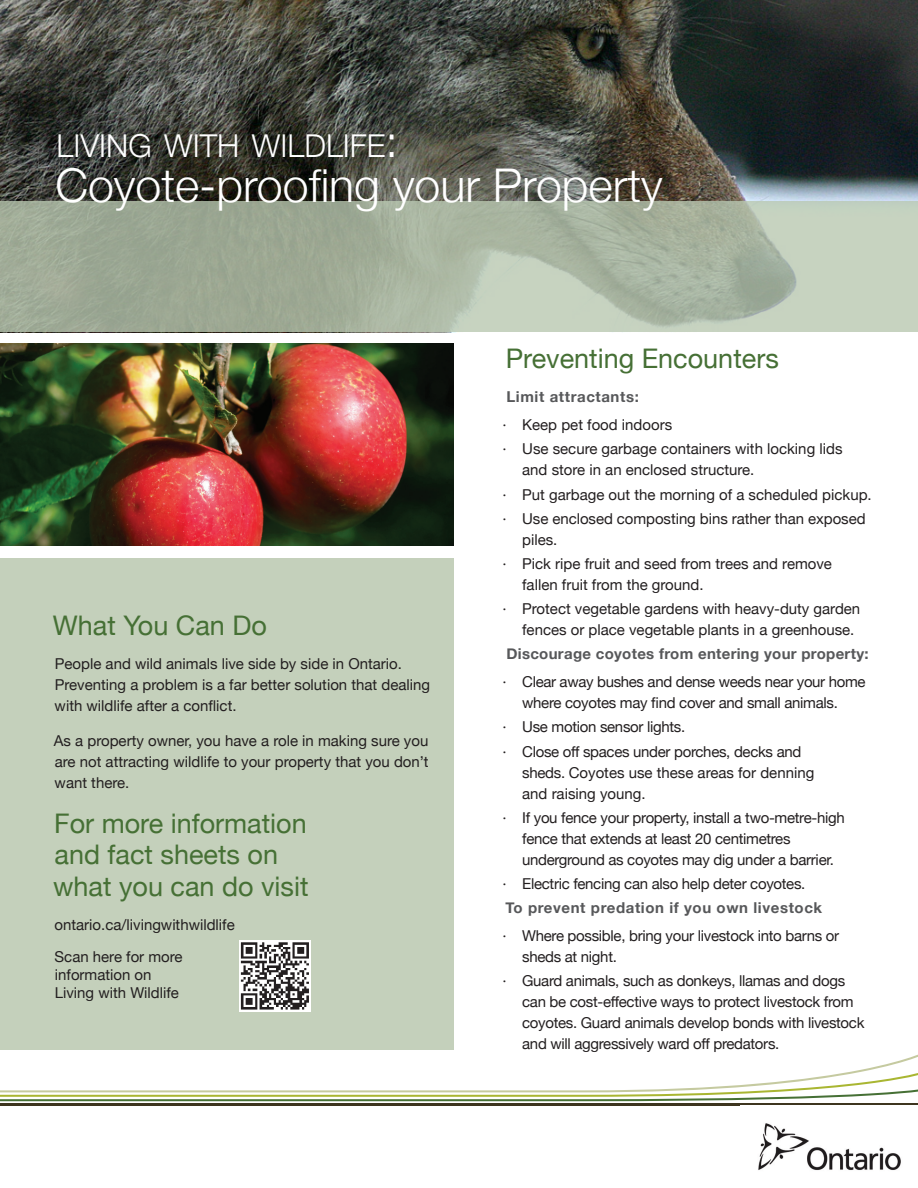
<style>
.page{position:relative;width:918px;height:1188px;background:#fff}
.page>*{position:absolute;margin:0;border:0;box-sizing:border-box;transform-origin:0 0}
.Heading{font:300 46.5px "Helvetica Neue";color:#fff}
.SecondHeading{font:300 31.5px "Helvetica Neue";color:#fff}
.SubHeading{font:27px/31.5px "Helvetica Neue";color:#467035}
.Bullet_List{font:15px/21px "Helvetica Neue";letter-spacing:-.02em;color:#231f20}
.Bullet_List-2{font:15px/21px "Helvetica Neue";color:#231f20}
.Body{font:15px/21px "Helvetica Neue";color:#231f20}
.bodySubHead{font:700 15px "Helvetica Neue";letter-spacing:.04em;color:#57585a}
.bodySubHead-2{font:700 15px "Helvetica Neue";letter-spacing:.02em;color:#57585a}
.s1{font-size:45px}
</style>
<div class="page">
<img style="left:0;top:0;width:918px;height:202px">
<svg style="left:0;top:202px;width:918px;height:130px;background:#aab6a3"></svg>
<div style="left:0;top:558px;width:453px;height:491px;background:#c4d0bb"></div>
<img style="left:0;top:344px;width:453px;height:202px">
<hr style="left:0;top:1104px;width:918px;height:2px;background:#3d351f">
<svg style="left:0;top:1049px;width:918px;height:52px"></svg>
<img style="left:740px;top:1105px;width:178px;height:65px">
<img style="left:239px;top:940px;width:71px;height:71px">
<p class="SecondHeading" style="left:57px;top:126px;width:343px">LIVING WITH WILDLIFE<span class="s1">:</span></p>
<p class="Heading" style="left:55px;top:157px;width:609px">Coyote-proofing your Property</p>
<p class="SubHeading" style="left:53px;top:609px;width:216px">What You Can Do</p>
<p class="Body" style="left:55px;top:653px;width:377px">People and wild animals live side by side in Ontario.<br>Preventing a problem is a far better solution that dealing with wildlife after a conflict.</p>
<p class="Body" style="left:54px;top:730px;width:376px;text-align:justify">As a property owner, you have a role in making sure you are not attracting wildlife to your property that you don’t want there.</p>
<p class="SubHeading" style="left:53px;top:807px;width:257px">For more information and fact sheets on what you can do visit</p>
<p class="Body" style="left:55px;top:914px;width:182px">ontario.ca/livingwithwildlife</p>
<p class="Body" style="left:55px;top:947px;width:130px;line-height:18px">Scan here for more information on<br>Living with Wildlife</p>
<p class="SubHeading" style="left:506px;top:342px;width:275px">Preventing Encounters</p>
<p class="bodySubHead" style="left:506px;top:388px;width:134px">Limit attractants:</p>
<p class="Bullet_List-2" style="left:503px;top:414px;width:171px">· Keep pet food indoors</p>
<p class="Bullet_List-2" style="left:522px;top:438px;width:322px;text-indent:-20px">· Use secure garbage containers with locking lids and store in an enclosed structure.</p>
<p class="Bullet_List-2" style="left:503px;top:483px;width:371px">· Put garbage out the morning of a scheduled pickup.</p>
<p class="Bullet_List" style="left:522px;top:508px;width:345px;text-indent:-20px">· Use enclosed composting bins rather than exposed piles.</p>
<p class="Bullet_List-2" style="left:522px;top:553px;width:311px;text-indent:-20px">· Pick ripe fruit and seed from trees and remove fallen fruit from the ground.</p>
<p class="Bullet_List-2" style="left:522px;top:598px;width:340px;text-indent:-20px">· Protect vegetable gardens with heavy-duty garden fences or place vegetable plants in a greenhouse.</p>
<p class="bodySubHead-2" style="left:506px;top:645px;width:364px">Discourage coyotes from entering your property:</p>
<p class="Bullet_List" style="left:503px;top:671px;width:365px;text-align:center">· Clear away bushes and dense weeds near your home where coyotes may find cover and small animals.</p>
<p class="Bullet_List" style="left:503px;top:716px;width:184px">· Use motion sensor lights.</p>
<p class="Bullet_List-2" style="left:522px;top:741px;width:294px;text-indent:-20px">· Close off spaces under porches, decks and sheds. Coyotes use these areas for denning and raising young.</p>
<p class="Bullet_List" style="left:522px;top:807px;width:324px;text-indent:-20px">· If you fence your property, install a two-metre-high fence that extends at least 20 centimetres underground as coyotes may dig under a barrier.</p>
<p class="Bullet_List" style="left:503px;top:873px;width:304px">· Electric fencing can also help deter coyotes.</p>
<p class="bodySubHead" style="left:505px;top:899px;width:318px">To prevent predation if you own livestock</p>
<p class="Bullet_List" style="left:522px;top:925px;width:319px;text-indent:-20px">· Where possible, bring your livestock into barns or sheds at night.</p>
<p class="Bullet_List" style="left:522px;top:970px;width:344px;text-indent:-20px">· Guard animals, such as donkeys, llamas and dogs can be cost-effective ways to protect livestock from coyotes. Guard animals develop bonds with livestock and will aggressively ward off predators.</p>
</div>
